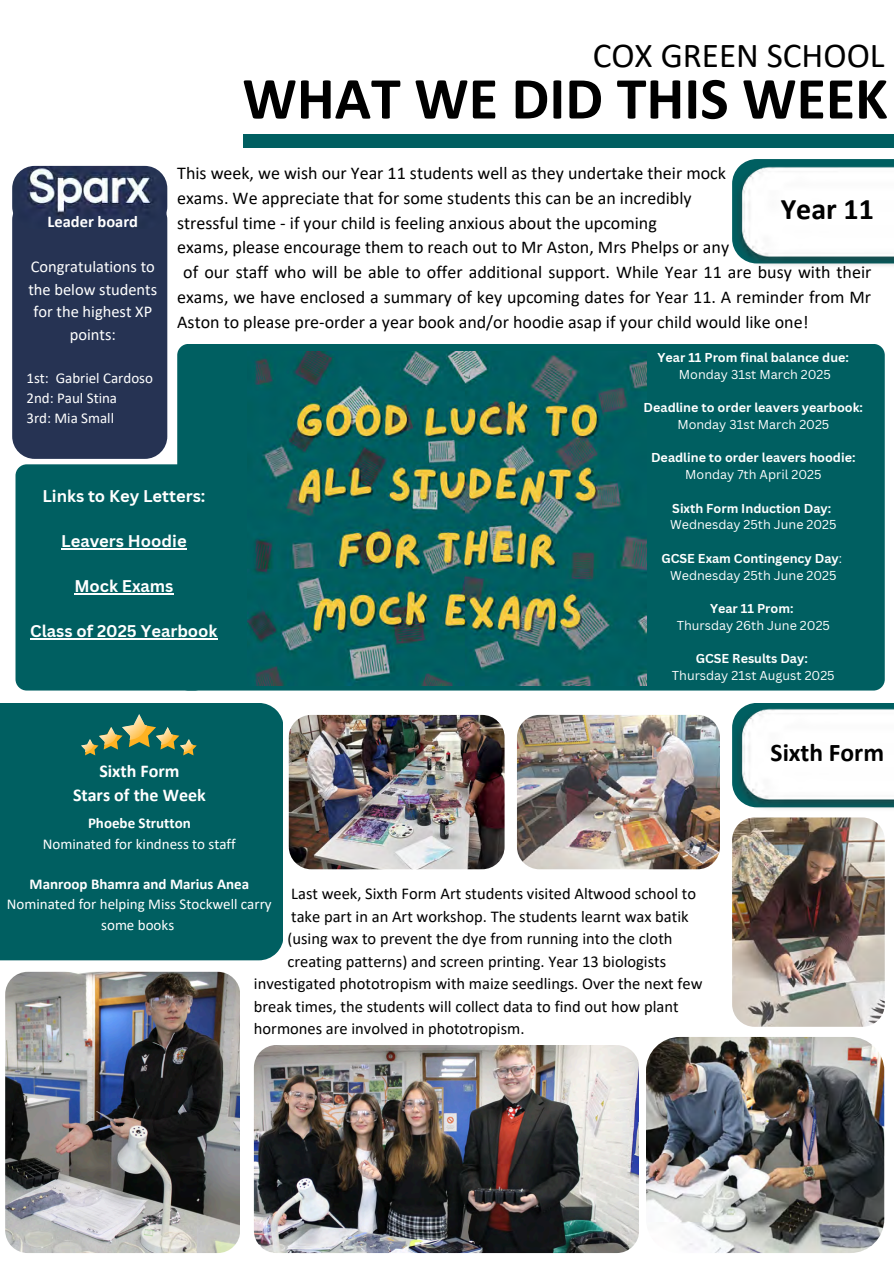
<style>
.page{position:relative;width:894px;height:1264px;background:#fff}
.page>*{position:absolute;margin:0;border:0;box-sizing:border-box;transform-origin:0 0}
.t1{font:700 60px "Calibri";color:#000}
.t2{font:35.1px "Calibri";color:#000}
.t3{font:700 30px "Calibri";color:#000}
.t4{font:700 25.5px "Calibri";color:#000}
.t5{font:18px "Calibri";color:#000}
.t6{font:700 18px/24.8px "Calibri";color:#fff;text-align:center}
.t7{font:16.5px "Calibri";color:#000}
.t8{font:700 16.5px "Canva Sans";color:#fff}
.t9{font:16.5px/22.5px "Calibri";color:#fff;text-align:center}
.t10{font:700 16.5px "Calibri";color:#fff}
.t11{font:15px/20.2px "Calibri";color:#fff;text-align:center}
.t12{font:700 15px "Calibri";color:#fff}
.t13{font:700 12.6px "Canva Sans";color:#fff}
.t14{font:12.6px "Canva Sans";color:#fff}
.s1{font-weight:400}
</style>
<div class="page">
<svg style="left:742px;top:159px;width:151px;height:5px"></svg>
<img style="left:732px;top:164px;width:161px;height:102px">
<svg style="left:745px;top:703px;width:148px;height:3px"></svg>
<img style="left:732px;top:706px;width:161px;height:103px">
<div style="left:243px;top:134px;width:650px;height:14px;background:#005f61"></div>
<div style="left:0;top:703px;width:283px;height:257px;background:#005f61"></div>
<svg style="left:82px;top:715px;width:115px;height:40px;background:#3f785e"></svg>
<img style="left:99px;top:727px;width:17px;height:17px">
<div style="left:12px;top:197px;width:155px;height:262px;background:#263353;border-radius:22px"></div>
<img style="left:12px;top:166px;width:155px;height:63px;border-radius:22px">
<div style="left:177px;top:344px;width:707px;height:346px;background:#005f61;border-radius:11px"></div>
<img style="left:247px;top:351px;width:399px;height:334px">
<div style="left:15px;top:464px;width:191px;height:226px;background:#005f61;border-radius:11px"></div>
<img style="left:517px;top:715px;width:202px;height:154px;border-radius:22px">
<img style="left:732px;top:817px;width:152px;height:209px;border-radius:22px">
<img style="left:289px;top:715px;width:215px;height:154px;border-radius:22px">
<img style="left:646px;top:1036px;width:238px;height:216px">
<img style="left:254px;top:1045px;width:384px;height:207px;border-radius:22px">
<img style="left:5px;top:971px;width:235px;height:281px;border-radius:22px">
<hr style="left:61px;top:548px;width:126px;height:1px;background:#fff">
<hr style="left:74px;top:593px;width:99px;height:1px;background:#fff">
<hr style="left:30px;top:638px;width:188px;height:1px;background:#fff">
<h6 class="t2" style="left:592px;top:41px;width:293px">COX GREEN SCHOOL</h6>
<h2 class="t1" style="left:242px;top:73px;width:646px">WHAT WE DID THIS WEEK</h2>
<p class="t5" style="left:177px;top:166px;width:550px">This week, we wish our Year 11 students well as they undertake their mock</p>
<p class="t5" style="left:177px;top:190px;width:516px">exams. We appreciate that for some students this can be an incredibly</p>
<p class="t5" style="left:177px;top:215px;width:481px">stressful time - if your child is feeling anxious about the upcoming</p>
<p class="t5" style="left:177px;top:240px;width:553px">exams, please encourage them to reach out to Mr Aston, Mrs Phelps or any</p>
<p class="t5" style="left:183px;top:265px;width:689px">of our staff who will be able to offer additional support. While Year 11 are busy with their</p>
<p class="t5" style="left:177px;top:289px;width:695px">exams, we have enclosed a summary of key upcoming dates for Year 11. A reminder from Mr</p>
<p class="t5" style="left:177px;top:314px;width:632px">Aston to please pre-order a year book and/or hoodie asap if your child would like one!</p>
<p class="t13" style="left:657px;top:348px;width:193px">Year 11 Prom final balance due:</p>
<p class="t14" style="left:678px;top:365px;width:153px">Monday 31st March 2025</p>
<p class="t13" style="left:643px;top:399px;width:221px">Deadline to order leavers yearbook:</p>
<p class="t14" style="left:677px;top:415px;width:153px">Monday 31st March 2025</p>
<p class="t13" style="left:651px;top:449px;width:206px">Deadline to order leavers hoodie:</p>
<p class="t14" style="left:685px;top:465px;width:138px">Monday 7th April 2025</p>
<p class="t13" style="left:672px;top:499px;width:160px">Sixth Form Induction Day:</p>
<p class="t14" style="left:670px;top:516px;width:168px">Wednesday 25th June 2025</p>
<p class="t13" style="left:661px;top:549px;width:182px">GCSE Exam Contingency Day<span class="s1">:</span></p>
<p class="t14" style="left:670px;top:566px;width:168px">Wednesday 25th June 2025</p>
<h5 class="t13" style="left:710px;top:599px;width:85px">Year 11 Prom:</h5>
<h5 class="t14" style="left:676px;top:616px;width:155px">Thursday 26th June 2025</h5>
<h5 class="t13" style="left:695px;top:650px;width:113px">GCSE Results Day:</h5>
<h5 class="t14" style="left:671px;top:666px;width:164px">Thursday 21st August 2025</h5>
<p class="t3" style="left:780px;top:196px;width:95px">Year 11</p>
<p class="t10" style="left:48px;top:215px;width:92px">Leader board</p>
<p class="t9" style="left:28px;top:257px;width:130px">Congratulations to the below students for the highest XP points:</p>
<p class="t11" style="left:27px;top:369px;width:128px">1st: Gabriel Cardoso</p>
<p class="t11" style="left:27px;top:389px;width:92px">2nd: Paul Stina</p>
<p class="t11" style="left:27px;top:409px;width:89px">3rd: Mia Small</p>
<p class="t8" style="left:42px;top:485px;width:164px">Links to Key Letters:</p>
<h5 class="t8" style="left:61px;top:530px;width:127px">Leavers Hoodie</h5>
<p class="t8" style="left:74px;top:575px;width:100px">Mock Exams</p>
<p class="t8" style="left:30px;top:620px;width:189px">Class of 2025 Yearbook</p>
<p class="t6" style="left:73px;top:759px;width:134px">Sixth Form<br>Stars of the Week</p>
<h1 class="t12" style="left:88px;top:817px;width:104px">Phoebe Strutton</h1>
<h6 class="t11" style="left:43px;top:834px;width:194px">Nominated for kindness to staff</h6>
<p class="t12" style="left:30px;top:877px;width:221px">Manroop Bhamra and Marius Anea</p>
<h3 class="t11" style="left:7px;top:895px;width:266px">Nominated for helping Miss Stockwell carry some books</h3>
<h5 class="t7" style="left:291px;top:886px;width:406px">Last week, Sixth Form Art students visited Altwood school to</h5>
<h5 class="t7" style="left:291px;top:909px;width:399px">take part in an Art workshop. The students learnt wax batik</h5>
<h5 class="t7" style="left:287px;top:931px;width:386px">(using wax to prevent the dye from running into the cloth</h5>
<h5 class="t7" style="left:287px;top:954px;width:380px">creating patterns) and screen printing. Year 13 biologists</h5>
<h5 class="t7" style="left:254px;top:976px;width:450px">investigated phototropism with maize seedlings. Over the next few</h5>
<h5 class="t7" style="left:254px;top:999px;width:426px">break times, the students will collect data to find out how plant</h5>
<h5 class="t7" style="left:254px;top:1021px;width:272px">hormones are involved in phototropism.</h5>
<p class="t4" style="left:770px;top:742px;width:115px">Sixth Form</p>
</div>
